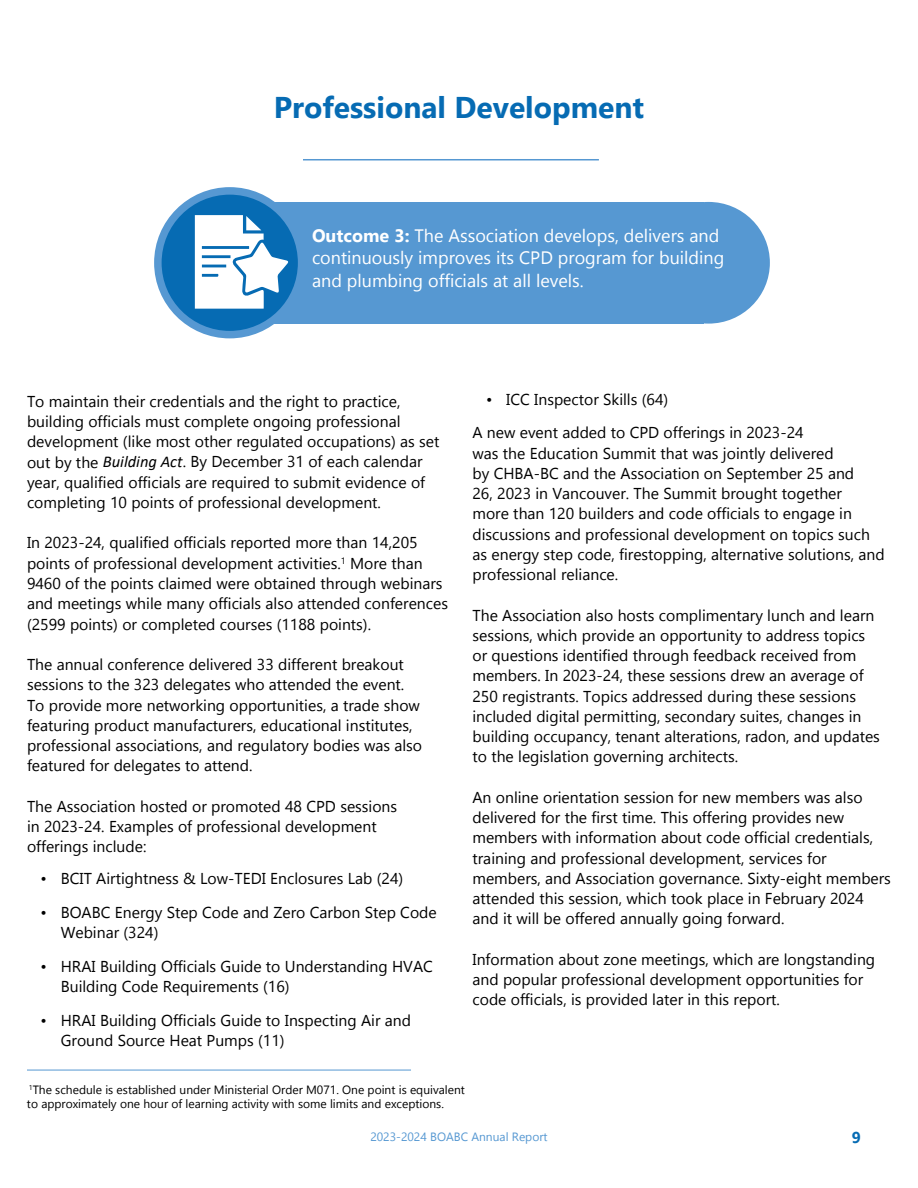
<style>
.page{position:relative;width:918px;height:1188px;background:#fff}
.page>*{position:absolute;margin:0;border:0;box-sizing:border-box;transform-origin:0 0}
.t1{font:700 30px "Gadugi";color:#066bb3}
.t2{font:18px/22.5px "Gadugi";color:#fff}
.t3{font:15.75px/20.2px "Gadugi";color:#000}
.t4{font:700 15.75px "Gadugi";color:#066bb3}
.t5{font:12px/14.4px "Gadugi";color:#000}
.t6{font:12px "Gadugi";color:#5698d2}
.s1{font-weight:700}
.s2{font-family:"Calibri";font-style:italic;font-size:16.5px}
</style>
<div class="page">
<div style="left:264px;top:202px;width:440px;height:122px;background:#5698d2"></div>
<div style="left:647px;top:202px;width:123px;height:122px;background:#5698d2;border-radius:50%"></div>
<svg style="left:158px;top:191px;width:144px;height:144px;background:#1171b7"></svg>
<div style="left:154px;top:187px;width:151px;height:151px;border:8px solid #5698d2;border-radius:50%"></div>
<svg style="left:195px;top:215px;width:94px;height:94px"></svg>
<hr style="left:27px;top:1070px;width:384px;height:1px;background:#5698d2">
<hr style="left:303px;top:159px;width:296px;height:1px;background:#5698d2">
<h1 class="t1" style="left:274px;top:89px;width:372px">Professional Development</h1>
<p class="t2" style="left:312px;top:224px;width:414px"><span class="s1">Outcome 3:</span> The Association develops, delivers and continuously improves its CPD program for building and plumbing officials at all levels.</p>
<p class="t3" style="left:27px;top:391px;width:414px">To maintain their credentials and the right to practice, building officials must complete ongoing professional development (like most other regulated occupations) as set out by the <span class="s2">Building Act</span>. By December 31 of each calendar year, qualified officials are required to submit evidence of completing 10 points of professional development.</p>
<p class="t3" style="left:27px;top:533px;width:423px">In 2023-24, qualified officials reported more than 14,205 points of professional development activities.<sup>1</sup> More than 9460 of the points claimed were obtained through webinars and meetings while many officials also attended conferences (2599 points) or completed courses (1188 points).</p>
<p class="t3" style="left:27px;top:654px;width:397px">The annual conference delivered 33 different breakout sessions to the 323 delegates who attended the event.<br>To provide more networking opportunities, a trade show featuring product manufacturers, educational institutes, professional associations, and regulatory bodies was also featured for delegates to attend.</p>
<p class="t3" style="left:27px;top:796px;width:372px">The Association hosted or promoted 48 CPD sessions in 2023-24. Examples of professional development offerings include:</p>
<p class="t3" style="left:40px;top:868px;width:364px">• BCIT Airtightness &amp; Low-TEDI Enclosures Lab (24)</p>
<p class="t3" style="left:61px;top:902px;width:378px;text-indent:-20px">• BOABC Energy Step Code and Zero Carbon Step Code<br>Webinar (324)</p>
<p class="t3" style="left:61px;top:956px;width:374px;text-indent:-20px">• HRAI Building Officials Guide to Understanding HVAC<br>Building Code Requirements (16)</p>
<p class="t3" style="left:61px;top:1010px;width:352px;text-indent:-20px">• HRAI Building Officials Guide to Inspecting Air and<br>Ground Source Heat Pumps (11)</p>
<p class="t3" style="left:473px;top:382px;width:333px;line-height:33.8px;text-indent:13px">• ICC Inspector Skills (64)<br>A new event added to CPD offerings in 2023-24</p>
<p class="t3" style="left:473px;top:443px;width:414px">was the Education Summit that was jointly delivered<br>by CHBA-BC and the Association on September 25 and<br>26, 2023 in Vancouver. The Summit brought together<br>more than 120 builders and code officials to engage in discussions and professional development on topics such as energy step code, firestopping, alternative solutions, and professional reliance.</p>
<p class="t3" style="left:473px;top:605px;width:409px">The Association also hosts complimentary lunch and learn sessions, which provide an opportunity to address topics or questions identified through feedback received from members. In 2023-24, these sessions drew an average of 250 registrants. Topics addressed during these sessions included digital permitting, secondary suites, changes in building occupancy, tenant alterations, radon, and updates to the legislation governing architects.</p>
<p class="t3" style="left:473px;top:787px;width:420px">An online orientation session for new members was also delivered for the first time. This offering provides new members with information about code official credentials, training and professional development, services for members, and Association governance. Sixty-eight members attended this session, which took place in February 2024 and it will be offered annually going forward.</p>
<p class="t3" style="left:473px;top:949px;width:404px">Information about zone meetings, which are longstanding and popular professional development opportunities for code officials, is provided later in this report.</p>
<p class="t5" style="left:27px;top:1082px;width:439px"><sup>1</sup>The schedule is established under Ministerial Order M071. One point is equivalent to approximately one hour of learning activity with some limits and exceptions.</p>
<p class="t6" style="left:370px;top:1129px;width:179px">2023-2024 BOABC Annual Report</p>
<p class="t4" style="left:852px;top:1128px;width:11px">9</p>
</div>
